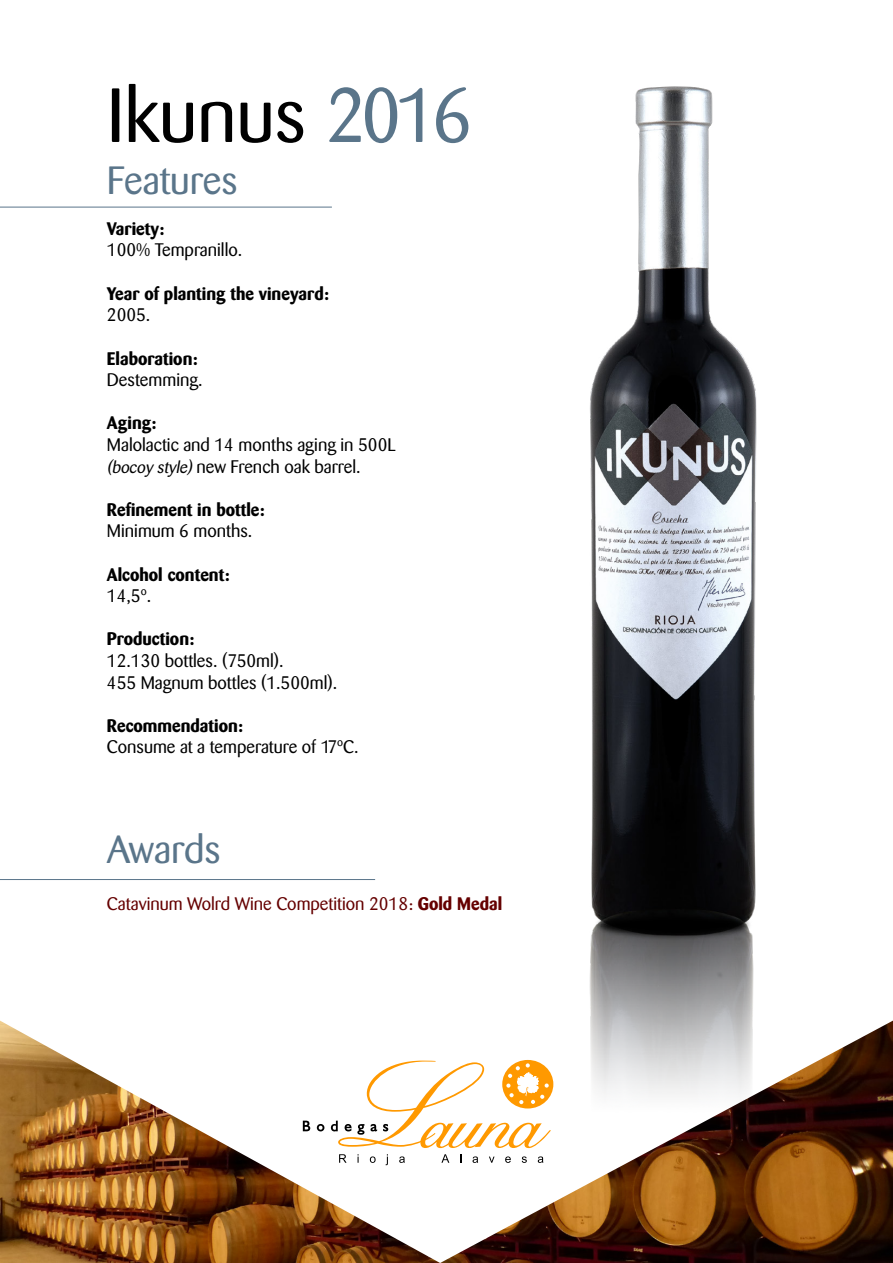
<style>
.page{position:relative;width:893px;height:1263px;background:#fff}
.page>*{position:absolute;margin:0;border:0;box-sizing:border-box;transform-origin:0 0}
.t1{font:75.9px "Barmeno";color:#000}
.t2{font:39px "Barmeno";color:#5a758a}
.t3{font:18px/21.6px "Barmeno";color:#000}
.t4{font:700 18px "Barmeno";color:#000}
.t5{font:18px "Barmeno";color:#650000}
.s1{color:#5a758a}
.s2{font-style:italic;font-size:16.5px}
.s3{font-weight:700}
</style>
<div class="page">
<img style="left:589px;top:86px;width:168px;height:934px">
<img style="left:0;top:1020px;width:893px;height:243px">
<hr style="left:0;top:207px;width:332px;height:1px;background:#5a758a">
<hr style="left:0;top:879px;width:375px;height:1px;background:#5a758a">
<svg style="left:303px;top:1121px;width:7px;height:10px"></svg>
<svg style="left:317px;top:1124px;width:7px;height:7px"></svg>
<svg style="left:339px;top:1154px;width:8px;height:9px"></svg>
<svg style="left:370px;top:1156px;width:6px;height:7px"></svg>
<svg style="left:386px;top:1154px;width:2px;height:11px"></svg>
<svg style="left:399px;top:1156px;width:6px;height:7px"></svg>
<svg style="left:441px;top:1154px;width:8px;height:9px"></svg>
<svg style="left:473px;top:1156px;width:5px;height:7px"></svg>
<svg style="left:489px;top:1156px;width:5px;height:7px"></svg>
<svg style="left:505px;top:1156px;width:6px;height:7px"></svg>
<svg style="left:522px;top:1156px;width:5px;height:7px"></svg>
<svg style="left:538px;top:1156px;width:5px;height:7px"></svg>
<svg style="left:331px;top:1060px;width:220px;height:88px"></svg>
<p class="t1" style="left:107px;top:72px;width:367px">Ikunus <span class="s1">2016</span></p>
<p class="t2" style="left:107px;top:157px;width:132px">Features</p>
<p class="t4" style="left:107px;top:218px;width:59px">Variety:</p>
<p class="t3" style="left:107px;top:240px;width:137px">100% Tempranillo.</p>
<p class="t4" style="left:107px;top:283px;width:224px">Year of planting the vineyard:</p>
<p class="t3" style="left:107px;top:304px;width:45px">2005.</p>
<p class="t4" style="left:107px;top:347px;width:92px">Elaboration:</p>
<p class="t3" style="left:107px;top:369px;width:97px">Destemming.</p>
<p class="t4" style="left:107px;top:412px;width:51px">Aging:</p>
<p class="t3" style="left:107px;top:434px;width:290px">Malolactic and 14 months aging in 500L <span class="s2">(bocoy style)</span> new French oak barrel.</p>
<p class="t4" style="left:107px;top:499px;width:159px">Refinement in bottle:</p>
<p class="t3" style="left:107px;top:520px;width:147px">Minimum 6 months.</p>
<p class="t4" style="left:107px;top:563px;width:124px">Alcohol content:</p>
<p class="t3" style="left:107px;top:585px;width:46px">14,5º.</p>
<p class="t4" style="left:107px;top:628px;width:89px">Production:</p>
<p class="t3" style="left:107px;top:650px;width:232px">12.130 bottles. (750ml).<br>455 Magnum bottles (1.500ml).</p>
<p class="t4" style="left:107px;top:715px;width:138px">Recommendation:</p>
<p class="t3" style="left:107px;top:736px;width:253px">Consume at a temperature of 17ºC.</p>
<p class="t2" style="left:107px;top:827px;width:115px">Awards</p>
<p class="t5" style="left:107px;top:893px;width:397px">Catavinum Wolrd Wine Competition 2018: <span class="s3">Gold Medal</span></p>
</div>
